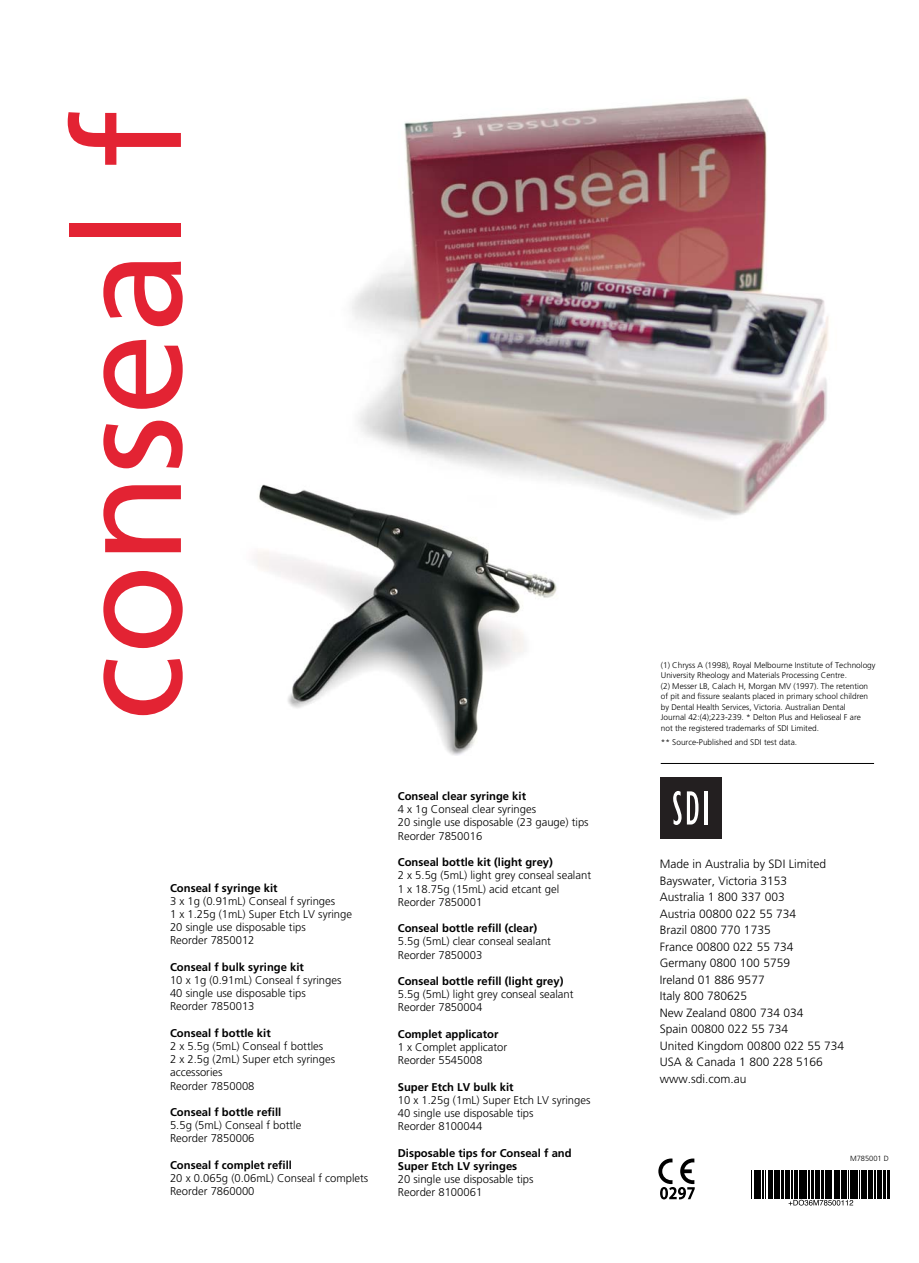
<style>
.page{position:relative;width:919px;height:1263px;background:#fff}
.page>*{position:absolute;margin:0;border:0;box-sizing:border-box;transform-origin:0 0}
.t1{font:148.5px "Frutiger";color:#e32333}
.t2{font:300 12px/16.5px "Frutiger";color:#000}
.t3{font:300 11.25px/13.2px "Frutiger";color:#000}
.t4{font:700 11.25px/13.2px "Frutiger";color:#000}
.t5{font:300 8.25px/10.5px "Frutiger";color:#000}
.t6{font:300 7.5px "Frutiger";color:#000}
.s1{font-weight:700}
.s2{font-weight:300}
</style>
<div class="page">
<img style="left:352px;top:98px;width:477px;height:421px">
<div style="left:660px;top:777px;width:62px;height:62px;background:#231f20"></div>
<svg style="left:673px;top:791px;width:25px;height:34px"></svg>
<hr style="left:704px;top:791px;width:4px;height:33px;background:#fff">
<hr style="left:660px;top:763px;width:214px;height:1px;background:#000">
<img style="left:256px;top:457px;width:330px;height:299px">
<svg style="left:751px;top:1170px;width:138px;height:35px"></svg>
<svg style="left:658px;top:1158px;width:37px;height:42px"></svg>
<p class="t1" style="left:69px;top:721px;width:612px;rotate:-90deg">conseal f</p>
<p class="t3" style="left:170px;top:882px;width:183px"><span class="s1">Conseal f syringe kit<br></span>3 x 1g (0.91mL) Conseal f syringes<br>1 x 1.25g (1mL) Super Etch LV syringe<br>20 single use disposable tips<br>Reorder 7850012</p>
<p class="t3" style="left:170px;top:961px;width:173px"><span class="s1">Conseal f bulk syringe kit<br></span>10 x 1g (0.91mL) Conseal f syringes<br>40 single use disposable tips<br>Reorder 7850013</p>
<p class="t3" style="left:170px;top:1027px;width:167px"><span class="s1">Conseal f bottle kit<br></span>2 x 5.5g (5mL) Conseal f bottles<br>2 x 2.5g (2mL) Super etch syringes accessories<br>Reorder 7850008</p>
<p class="t3" style="left:170px;top:1106px;width:133px"><span class="s1">Conseal f bottle refill<br></span>5.5g (5mL) Conseal f bottle<br>Reorder 7850006</p>
<p class="t3" style="left:170px;top:1159px;width:200px"><span class="s1">Conseal f complet refill<br></span>20 x 0.065g (0.06mL) Conseal f complets<br>Reorder 7860000</p>
<p class="t3" style="left:398px;top:790px;width:192px"><span class="s1">Conseal clear syringe kit<br></span>4 x 1g Conseal clear syringes<br>20 single use disposable (23 gauge) tips<br>Reorder 7850016</p>
<p class="t3" style="left:398px;top:856px;width:195px"><span class="s1">Conseal bottle kit (light grey)<br></span>2 x 5.5g (5mL) light grey conseal sealant<br>1 x 18.75g (15mL) acid etcant gel<br>Reorder 7850001</p>
<p class="t3" style="left:398px;top:922px;width:155px"><span class="s1">Conseal bottle refill (clear)<br></span>5.5g (5mL) clear conseal sealant<br>Reorder 7850003</p>
<p class="t3" style="left:398px;top:975px;width:177px"><span class="s1">Conseal bottle refill (light grey)<br></span>5.5g (5mL) light grey conseal sealant<br>Reorder 7850004</p>
<p class="t3" style="left:398px;top:1028px;width:111px"><span class="s1">Complet applicator<br></span>1 x Complet applicator<br>Reorder 5545008</p>
<p class="t3" style="left:398px;top:1081px;width:194px"><span class="s1">Super Etch LV bulk kit<br></span>10 x 1.25g (1mL) Super Etch LV syringes<br>40 single use disposable tips<br>Reorder 8100044</p>
<p class="t4" style="left:398px;top:1147px;width:175px">Disposable tips for Conseal f and<br>Super Etch LV syringes<br><span class="s2">20 single use disposable tips<br>Reorder 8100061</span></p>
<p class="t5" style="left:660px;top:660px;width:216px">(1) Chryss A (1998), Royal Melbourne Institute of Technology University Rheology and Materials Processing Centre.<br>(2) Messer LB, Calach H, Morgan MV (1997). The retention of pit and fissure sealants placed in primary school children by Dental Health Services, Victoria. Australian Dental<br>Journal 42:(4);223-239. * Delton Plus and Helioseal F are<br>not the registered trademarks of SDI Limited.</p>
<p class="t5" style="left:660px;top:738px;width:138px">** Source-Published and SDI test data.</p>
<p class="t2" style="left:659px;top:857px;width:186px">Made in Australia by SDI Limited<br>Bayswater, Victoria 3153<br>Australia 1 800 337 003<br>Austria 00800 022 55 734<br>Brazil 0800 770 1735<br>France 00800 022 55 734<br>Germany 0800 100 5759<br>Ireland 01 886 9577<br>Italy 800 780625<br>New Zealand 0800 734 034<br>Spain 00800 022 55 734<br>United Kingdom 00800 022 55 734<br>USA &amp; Canada 1 800 228 5166 www.sdi.com.au</p>
<p class="t6" style="left:849px;top:1155px;width:40px">M785001 D</p>
</div>
